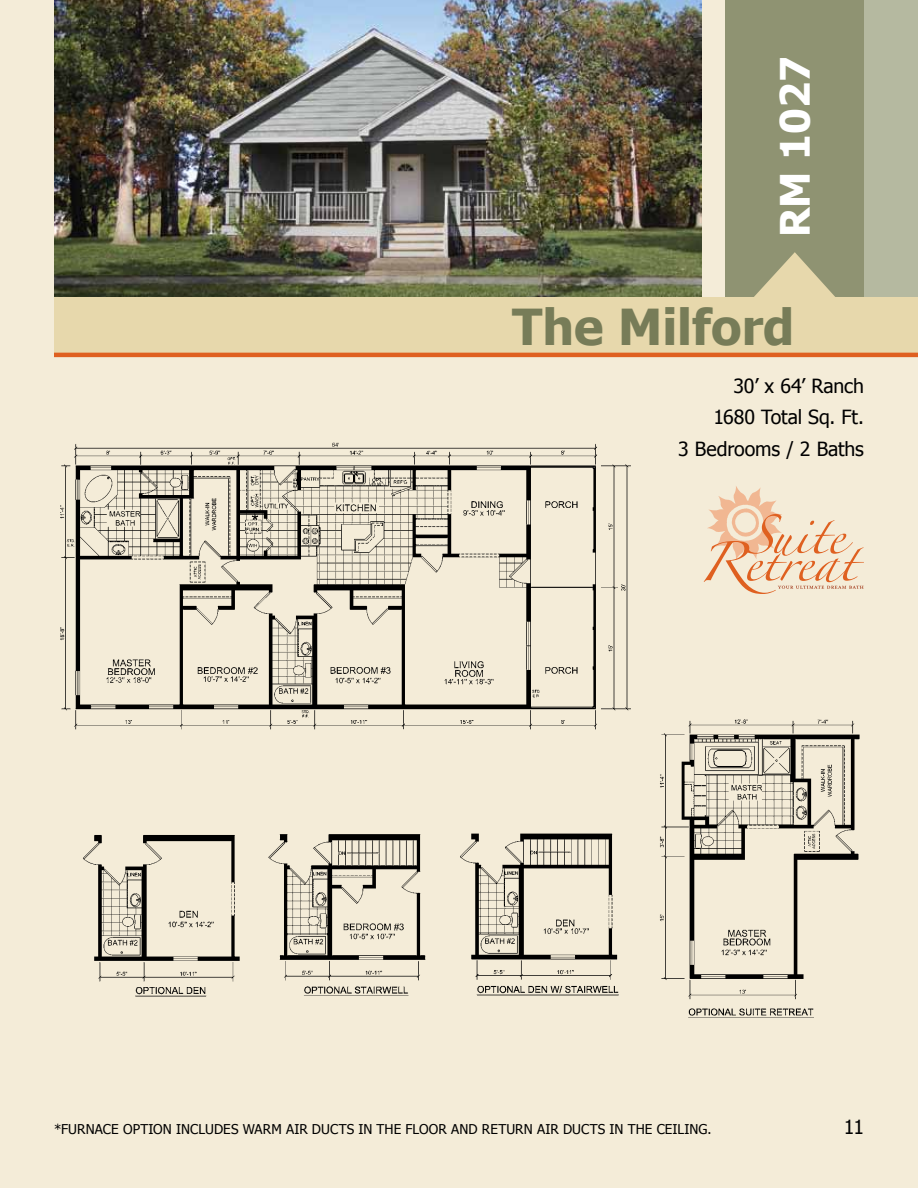
<style>
.page{position:relative;width:918px;height:1188px;background:#f4ecd8}
.page>*{position:absolute;margin:0;border:0;box-sizing:border-box;transform-origin:0 0}
.t1{font:700 49.5px "Tahoma";color:#777c58}
.t2{font:700 40.5px "Tahoma";color:#fff}
.t3{font:19.5px/31.5px "Tahoma";letter-spacing:-.005em;color:#000;text-align:right}
.t4{font:13.5px "Tahoma";letter-spacing:.01em;color:#000}
</style>
<div class="page">
<div style="left:864px;top:0;width:54px;height:297px;background:#b5b9a0"></div>
<div style="left:725px;top:0;width:139px;height:297px;background:#8f9372"></div>
<svg style="left:54px;top:252px;width:864px;height:101px;background:#ded1a7"></svg>
<hr style="left:54px;top:353px;width:864px;height:4px;background:#df6020">
<img style="left:54px;top:0;width:648px;height:297px">
<svg style="left:704px;top:486px;width:160px;height:108px"></svg>
<img style="left:60px;top:442px;width:571px;height:288px">
<img style="left:659px;top:719px;width:201px;height:299px">
<img style="left:83px;top:835px;width:157px;height:162px">
<img style="left:268px;top:834px;width:158px;height:162px">
<img style="left:460px;top:833px;width:159px;height:163px">
<h2 class="t2" style="left:767px;top:237px;width:182px;rotate:-90deg">RM 1027</h2>
<h1 class="t1" style="left:512px;top:292px;width:284px">The Milford</h1>
<h3 class="t3" style="left:678px;top:369px;width:187px">30’ X 64’ RANCH<br>1680 TOTAL SQ. FT.<br>3 BEDROOMS / 2 BATHS</h3>
<p class="t4" style="left:54px;top:1120px;width:659px">*FURNACE OPTION INCLUDES WARM AIR DUCTS IN THE FLOOR AND RETURN AIR DUCTS IN THE CEILING.</p>
<h3 class="t3" style="left:844px;top:1110px;width:22px">11</h3>
</div>
